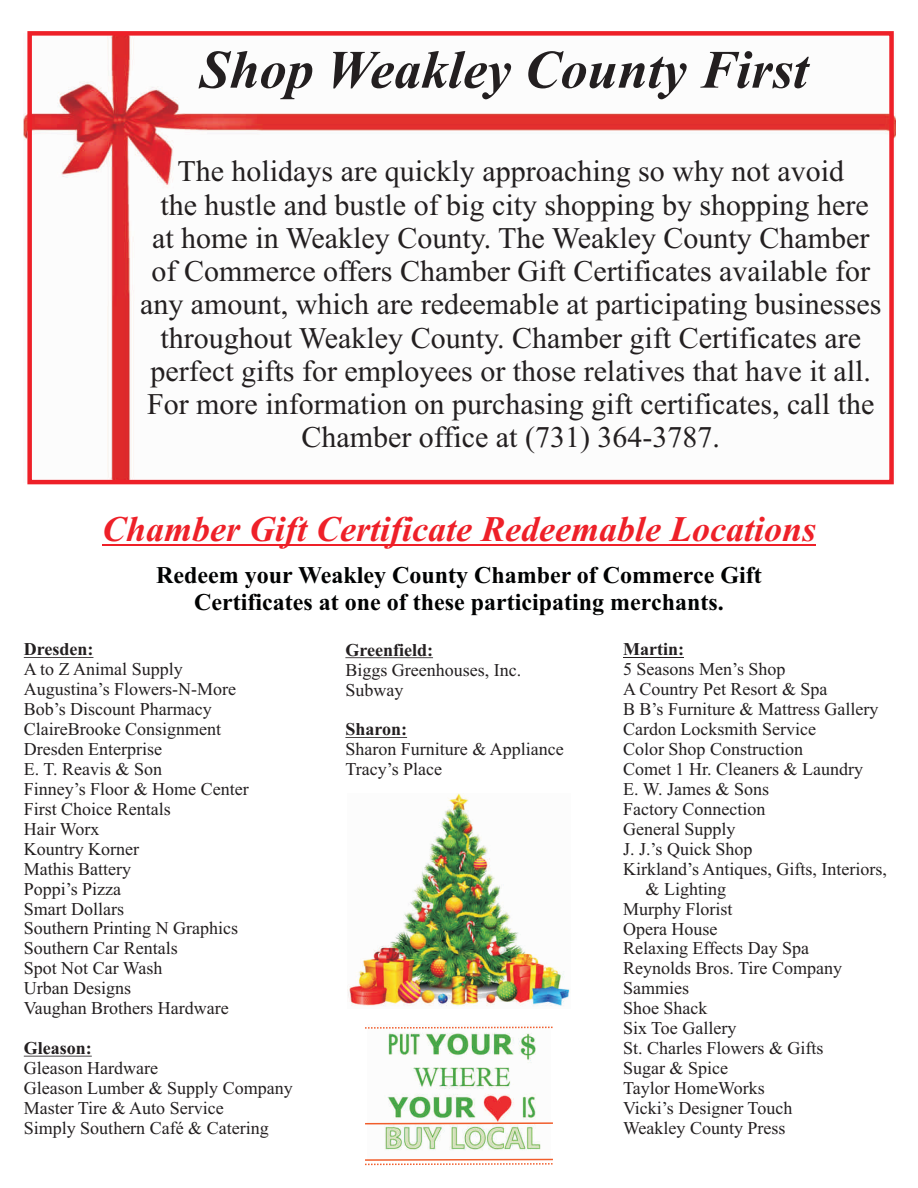
<style>
.page{position:relative;width:918px;height:1188px;background:#fff}
.page>*{position:absolute;margin:0;border:0;box-sizing:border-box;transform-origin:0 0}
.t1{font:italic 700 54px "Times New Roman";color:#231f20}
.t2{font:italic 700 36px "Times New Roman";color:#ee2028}
.t3{font:30px/33.2px "Times New Roman";color:#231f20;text-align:center}
.t4{font:700 24px/26.5px "Times New Roman";color:#010202;text-align:center}
.t5{font:18px/20px "Times New Roman";color:#231f20}
.t6{font:700 18px "Times New Roman";color:#231f20}
</style>
<div class="page">
<img style="left:24px;top:36px;width:871px;height:443px">
<div style="left:27px;top:31px;width:867px;height:453px;border:4px solid #ee2028"></div>
<hr style="left:102px;top:544px;width:714px;height:2px;background:#ee2028">
<hr style="left:24px;top:657px;width:69px;height:1px;background:#231f20">
<hr style="left:24px;top:1056px;width:68px;height:1px;background:#231f20">
<hr style="left:345px;top:657px;width:88px;height:1px;background:#231f20">
<hr style="left:345px;top:737px;width:62px;height:1px;background:#231f20">
<hr style="left:623px;top:657px;width:61px;height:1px;background:#231f20">
<img style="left:348px;top:793px;width:222px;height:213px">
<img style="left:384px;top:1032px;width:157px;height:118px">
<svg style="left:365px;top:1122px;width:188px;height:3px"></svg>
<svg style="left:365px;top:1026px;width:188px;height:3px"></svg>
<svg style="left:365px;top:1158px;width:188px;height:8px"></svg>
<h1 class="t1" style="left:200px;top:51px;width:610px">Shop Weakley County First</h1>
<p class="t3" style="left:140px;top:158px;width:743px">The holidays are quickly approaching so why not avoid<br>the hustle and bustle of big city shopping by shopping here<br>at home in Weakley County. The Weakley County Chamber of Commerce offers Chamber Gift Certificates available for any amount, which are redeemable at participating businesses throughout Weakley County. Chamber gift Certificates are perfect gifts for employees or those relatives that have it all.<br>For more information on purchasing gift certificates, call the Chamber office at (731) 364-3787.</p>
<h2 class="t2" style="left:102px;top:516px;width:715px">Chamber Gift Certificate Redeemable Locations</h2>
<h3 class="t4" style="left:156px;top:564px;width:607px">Redeem your Weakley County Chamber of Commerce Gift<br>Certificates at one of these participating merchants.</h3>
<p class="t6" style="left:24px;top:643px;width:71px">Dresden:</p>
<p class="t5" style="left:24px;top:661px;width:226px">A to Z Animal Supply<br>Augustina’s Flowers-N-More<br>Bob’s Discount Pharmacy<br>ClaireBrooke Consignment<br>Dresden Enterprise<br>E. T. Reavis &amp; Son<br>Finney’s Floor &amp; Home Center<br>First Choice Rentals<br>Hair Worx<br>Kountry Korner<br>Mathis Battery<br>Poppi’s Pizza<br>Smart Dollars<br>Southern Printing N Graphics<br>Southern Car Rentals<br>Spot Not Car Wash<br>Urban Designs<br>Vaughan Brothers Hardware</p>
<p class="t6" style="left:24px;top:1042px;width:70px">Gleason:</p>
<p class="t5" style="left:24px;top:1060px;width:270px">Gleason Hardware<br>Gleason Lumber &amp; Supply Company<br>Master Tire &amp; Auto Service<br>Simply Southern Café &amp; Catering</p>
<p class="t6" style="left:345px;top:644px;width:89px">Greenfield:</p>
<p class="t5" style="left:345px;top:661px;width:177px">Biggs Greenhouses, Inc.<br>Subway</p>
<p class="t6" style="left:345px;top:723px;width:63px">Sharon:</p>
<p class="t5" style="left:345px;top:741px;width:220px">Sharon Furniture &amp; Appliance<br>Tracy’s Place</p>
<p class="t6" style="left:623px;top:643px;width:62px">Martin:</p>
<p class="t5" style="left:623px;top:661px;width:164px">5 Seasons Men’s Shop</p>
<p class="t5" style="left:623px;top:681px;width:206px">A Country Pet Resort &amp; Spa</p>
<p class="t5" style="left:623px;top:701px;width:257px">B B’s Furniture &amp; Mattress Gallery</p>
<p class="t5" style="left:623px;top:721px;width:194px">Cardon Locksmith Service</p>
<p class="t5" style="left:623px;top:741px;width:182px">Color Shop Construction</p>
<p class="t5" style="left:623px;top:761px;width:241px">Comet 1 Hr. Cleaners &amp; Laundry</p>
<p class="t5" style="left:623px;top:781px;width:148px">E. W. James &amp; Sons</p>
<p class="t5" style="left:623px;top:801px;width:144px">Factory Connection</p>
<p class="t5" style="left:623px;top:821px;width:114px">General Supply</p>
<p class="t5" style="left:623px;top:841px;width:131px">J. J.’s Quick Shop</p>
<p class="t5" style="left:623px;top:860px;width:265px">Kirkland’s Antiques, Gifts, Interiors,</p>
<p class="t5" style="left:646px;top:880px;width:82px">&amp; Lighting</p>
<p class="t5" style="left:623px;top:900px;width:111px">Murphy Florist</p>
<p class="t5" style="left:623px;top:920px;width:96px">Opera House</p>
<p class="t5" style="left:623px;top:940px;width:188px">Relaxing Effects Day Spa</p>
<p class="t5" style="left:623px;top:960px;width:221px">Reynolds Bros. Tire Company</p>
<p class="t5" style="left:623px;top:980px;width:68px">Sammies</p>
<p class="t5" style="left:623px;top:1000px;width:86px">Shoe Shack</p>
<p class="t5" style="left:623px;top:1020px;width:115px">Six Toe Gallery</p>
<p class="t5" style="left:623px;top:1040px;width:202px">St. Charles Flowers &amp; Gifts</p>
<p class="t5" style="left:623px;top:1060px;width:106px">Sugar &amp; Spice</p>
<p class="t5" style="left:623px;top:1080px;width:143px">Taylor HomeWorks</p>
<p class="t5" style="left:623px;top:1100px;width:171px">Vicki’s Designer Touch</p>
<p class="t5" style="left:623px;top:1120px;width:164px">Weakley County Press</p>
</div>
